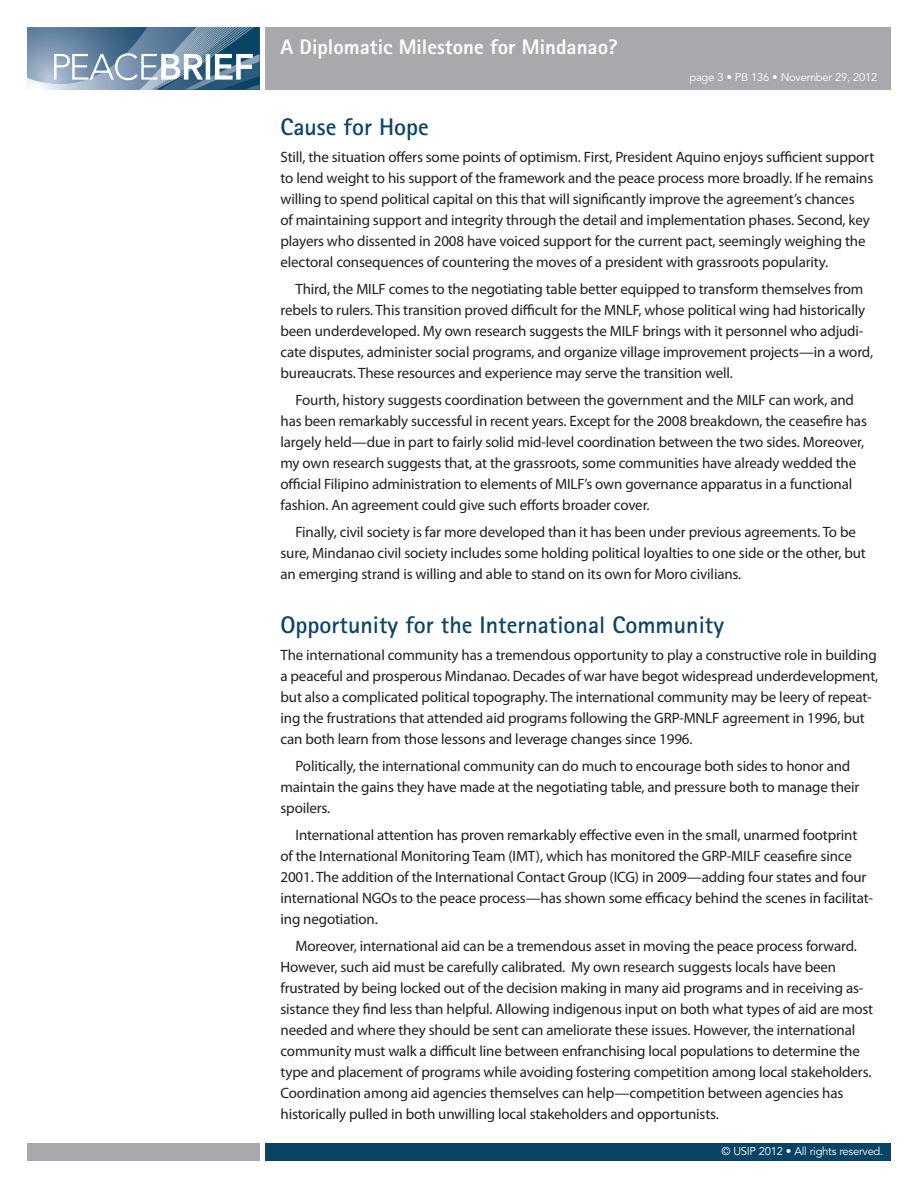
<style>
.page{position:relative;width:918px;height:1188px;background:#fff}
.page>*{position:absolute;margin:0;border:0;box-sizing:border-box;transform-origin:0 0}
.A1_head{font:700 24px "Rotis Sans Serif";color:#094466}
.t1{font:800 21px "Rotis Sans Serif";color:#fff}
.bodytext_indent{font:15px/21px "Myriad Pro";letter-spacing:-.01em;color:#231f20}
.bodytext{font:15px/21px "Myriad Pro";letter-spacing:-.01em;color:#231f20}
.t2{font:11.25px "Avenir LT Std";letter-spacing:-.025em;color:#fff}
</style>
<div class="page">
<div style="left:265px;top:1143px;width:626px;height:18px;background:#094466"></div>
<div style="left:27px;top:1143px;width:233px;height:18px;background:#a8a9ad"></div>
<div style="left:265px;top:27px;width:626px;height:63px;background:#a8a9ad"></div>
<svg style="left:27px;top:27px;width:233px;height:63px;background:#7894ac"></svg>
<h2 class="t1" style="left:280px;top:34px;width:339px">A Diplomatic Milestone for Mindanao?</h2>
<p class="t2" style="left:689px;top:71px;width:189px">page 3 • PB 136 • November 29, 2012</p>
<p class="A1_head" style="left:280px;top:112px;width:150px">Cause for Hope</p>
<p class="bodytext" style="left:280px;top:146px;width:595px">Still, the situation offers some points of optimism. First, President Aquino enjoys sufficient support to lend weight to his support of the framework and the peace process more broadly. If he remains willing to spend political capital on this that will significantly improve the agreement’s chances<br>of maintaining support and integrity through the detail and implementation phases. Second, key players who dissented in 2008 have voiced support for the current pact, seemingly weighing the electoral consequences of countering the moves of a president with grassroots popularity.</p>
<p class="bodytext_indent" style="left:280px;top:278px;width:594px;text-indent:15px">Third, the MILF comes to the negotiating table better equipped to transform themselves from rebels to rulers. This transition proved difficult for the MNLF, whose political wing had historically been underdeveloped. My own research suggests the MILF brings with it personnel who adjudi&shy;cate disputes, administer social programs, and organize village improvement projects—in a word, bureaucrats. These resources and experience may serve the transition well.</p>
<p class="bodytext_indent" style="left:280px;top:389px;width:588px;text-indent:15px">Fourth, history suggests coordination between the government and the MILF can work, and has been remarkably successful in recent years. Except for the 2008 breakdown, the ceasefire has largely held—due in part to fairly solid mid-level coordination between the two sides. Moreover, my own research suggests that, at the grassroots, some communities have already wedded the official Filipino administration to elements of MILF’s own governance apparatus in a functional fashion. An agreement could give such efforts broader cover.</p>
<p class="bodytext_indent" style="left:280px;top:521px;width:587px;text-indent:15px">Finally, civil society is far more developed than it has been under previous agreements. To be sure, Mindanao civil society includes some holding political loyalties to one side or the other, but an emerging strand is willing and able to stand on its own for Moro civilians.</p>
<p class="A1_head" style="left:280px;top:610px;width:445px">Opportunity for the International Community</p>
<p class="bodytext" style="left:280px;top:644px;width:599px">The international community has a tremendous opportunity to play a constructive role in building a peaceful and prosperous Mindanao. Decades of war have begot widespread underdevelopment, but also a complicated political topography. The international community may be leery of repeat&shy;ing the frustrations that attended aid programs following the GRP-MNLF agreement in 1996, but can both learn from those lessons and leverage changes since 1996.</p>
<p class="bodytext_indent" style="left:280px;top:755px;width:580px;text-indent:15px">Politically, the international community can do much to encourage both sides to honor and maintain the gains they have made at the negotiating table, and pressure both to manage their spoilers.</p>
<p class="bodytext_indent" style="left:280px;top:824px;width:594px;text-indent:15px">International attention has proven remarkably effective even in the small, unarmed footprint of the International Monitoring Team (IMT), which has monitored the GRP-MILF ceasefire since 2001. The addition of the International Contact Group (ICG) in 2009—adding four states and four international NGOs to the peace process—has shown some efficacy behind the scenes in facilitat&shy;ing negotiation.</p>
<p class="bodytext_indent" style="left:280px;top:935px;width:594px;text-indent:15px">Moreover, international aid can be a tremendous asset in moving the peace process forward.<br>However, such aid must be carefully calibrated. My own research suggests locals have been frustrated by being locked out of the decision making in many aid programs and in receiving as&shy;sistance they find less than helpful. Allowing indigenous input on both what types of aid are most needed and where they should be sent can ameliorate these issues. However, the international community must walk a difficult line between enfranchising local populations to determine the type and placement of programs while avoiding fostering competition among local stakeholders.<br>Coordination among aid agencies themselves can help—competition between agencies has historically pulled in both unwilling local stakeholders and opportunists.</p>
<p class="t2" style="left:722px;top:1145px;width:163px">© USIP 2012 • All rights reserved.</p>
</div>
